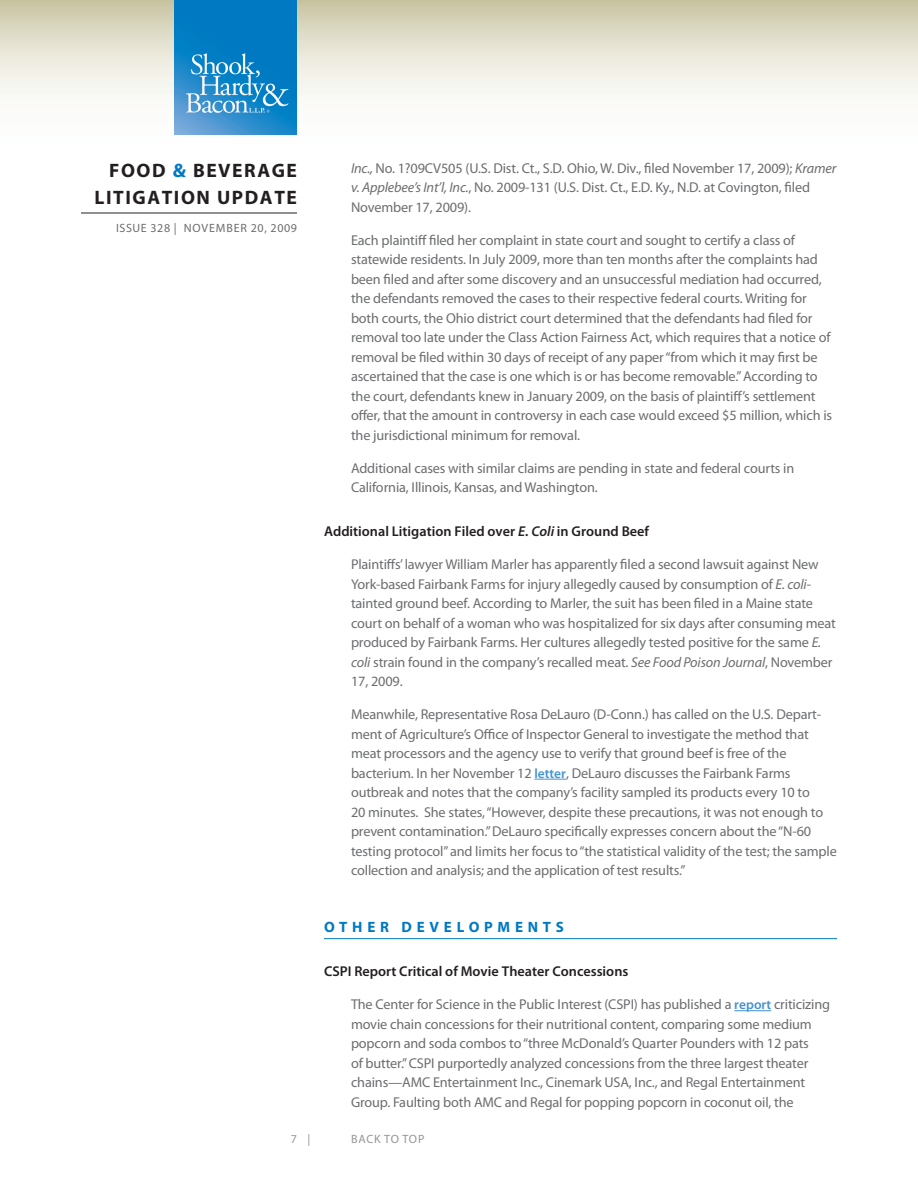
<style>
.page{position:relative;width:918px;height:1188px;background:#fff}
.page>*{position:absolute;margin:0;border:0;box-sizing:border-box;transform-origin:0 0}
.t1{font:700 19.5px/27px "Myriad Pro";letter-spacing:.08em;color:#231f20;text-align:right}
.Head{font:700 15px "Myriad Pro";letter-spacing:.32em;color:#0079c2}
.Body{font:14.25px/19.5px "Myriad Pro";letter-spacing:-.01em;color:#6c6d70}
.Subhead{font:600 14.25px "Myriad Pro";color:#231f20}
.t2{font:12px "Myriad Pro";letter-spacing:.05em;color:#6c6d70}
.t3{font:12px "Myriad Pro";letter-spacing:.06em;color:#939598}
.s1{color:#0079c2}
.s2{font-style:italic}
.s3{font-weight:600;font-size:13.5px;color:#4393cf}
</style>
<div class="page">
<svg style="left:0;top:0;width:918px;height:135px"></svg>
<hr style="left:81px;top:213px;width:216px;height:1px;background:#231f20">
<img style="left:175px;top:0;width:122px;height:135px">
<hr style="left:534px;top:779px;width:32px;height:1px;background:#4393cf">
<hr style="left:324px;top:938px;width:513px;height:1px;background:#0079c2">
<hr style="left:734px;top:1010px;width:37px;height:1px;background:#4393cf">
<h1 class="t1" style="left:94px;top:156px;width:204px">FOOD <span class="s1">&amp;</span> BEVERAGE<br>LITIGATION UPDATE</h1>
<p class="t2" style="left:116px;top:221px;width:182px">ISSUE 328 | NOVEMBER 20, 2009</p>
<p class="Body" style="left:351px;top:158px;width:487px"><span class="s2">Inc.,</span> No. 1?09CV505 (U.S. Dist. Ct., S.D. Ohio, W. Div., filed November 17, 2009); <span class="s2">Kramer v. Applebee’s Int’l, Inc.</span>, No. 2009-131 (U.S. Dist. Ct., E.D. Ky., N.D. at Covington, filed<br>November 17, 2009).</p>
<p class="Body" style="left:351px;top:230px;width:483px">Each plaintiff filed her complaint in state court and sought to certify a class of statewide residents. In July 2009, more than ten months after the complaints had been filed and after some discovery and an unsuccessful mediation had occurred, the defendants removed the cases to their respective federal courts. Writing for both courts, the Ohio district court determined that the defendants had filed for removal too late under the Class Action Fairness Act, which requires that a notice of removal be filed within 30 days of receipt of any paper “from which it may first be ascertained that the case is one which is or has become removable.” According to the court, defendants knew in January 2009, on the basis of plaintiff’s settlement offer, that the amount in controversy in each case would exceed $5 million, which is the jurisdictional minimum for removal.</p>
<p class="Body" style="left:351px;top:458px;width:445px">Additional cases with similar claims are pending in state and federal courts in<br>California, Illinois, Kansas, and Washington.</p>
<p class="Subhead" style="left:324px;top:522px;width:327px">Additional Litigation Filed over <span class="s2">E. Coli</span> in Ground Beef</p>
<p class="Body" style="left:351px;top:555px;width:486px">Plaintiffs’ lawyer William Marler has apparently filed a second lawsuit against New York-based Fairbank Farms for injury allegedly caused by consumption of <span class="s2">E. coli&shy;</span>tainted ground beef. According to Marler, the suit has been filed in a Maine state court on behalf of a woman who was hospitalized for six days after consuming meat produced by Fairbank Farms. Her cultures allegedly tested positive for the same <span class="s2">E. coli</span> strain found in the company’s recalled meat. <span class="s2">See Food Poison Journal</span>, November 17, 2009.</p>
<p class="Body" style="left:351px;top:705px;width:487px">Meanwhile, Representative Rosa DeLauro (D-Conn.) has called on the U.S. Depart&shy;ment of Agriculture’s Office of Inspector General to investigate the method that meat processors and the agency use to verify that ground beef is free of the bacterium. In her November 12 <span class="s3">letter</span>, DeLauro discusses the Fairbank Farms outbreak and notes that the company’s facility sampled its products every 10 to<br>20 minutes. She states, “However, despite these precautions, it was not enough to prevent contamination.” DeLauro specifically expresses concern about the “N-60 testing protocol” and limits her focus to “the statistical validity of the test; the sample collection and analysis; and the application of test results.”</p>
<p class="Head" style="left:324px;top:917px;width:241px">OTHER DEVELOPMENTS</p>
<p class="Subhead" style="left:324px;top:963px;width:306px">CSPI Report Critical of Movie Theater Concessions</p>
<p class="Body" style="left:351px;top:995px;width:481px">The Center for Science in the Public Interest (CSPI) has published a <span class="s3">report</span> criticizing movie chain concessions for their nutritional content, comparing some medium popcorn and soda combos to “three McDonald’s Quarter Pounders with 12 pats<br>of butter.” CSPI purportedly analyzed concessions from the three largest theater chains—AMC Entertainment Inc., Cinemark USA, Inc., and Regal Entertainment Group. Faulting both AMC and Regal for popping popcorn in coconut oil, the</p>
<p class="t3" style="left:291px;top:1132px;width:21px">7 |</p>
<p class="t3" style="left:351px;top:1132px;width:75px">BACK TO TOP</p>
</div>
